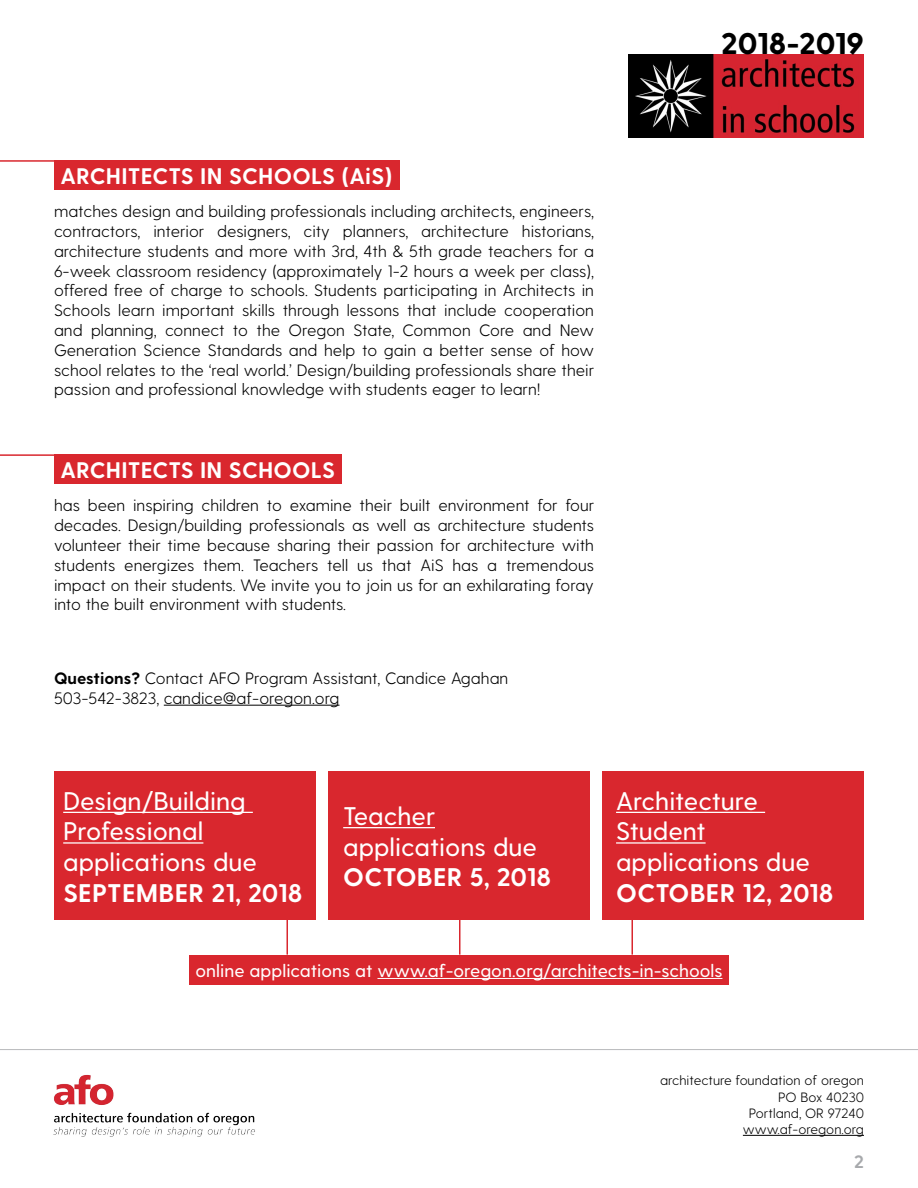
<style>
.page{position:relative;width:918px;height:1188px;background:#fff}
.page>*{position:absolute;margin:0;border:0;box-sizing:border-box;transform-origin:0 0}
.t1{font:800 30px "Greycliff CF";color:#000}
.t2{font:500 25.5px/30.6px "Greycliff CF";color:#fff}
.t3{font:700 25.5px "Greycliff CF";letter-spacing:.01em;color:#fff}
.t4{font:700 22.5px "Greycliff CF";letter-spacing:.01em;color:#fff}
.t5{font:500 18px "Greycliff CF";color:#fff}
.t6{font:700 18px "Greycliff CF";color:#a7a9ac}
.t7{font:300 16.5px/19.8px "Greycliff CF";color:#000;text-align:justify}
.t8{font:300 13.5px "Greycliff CF";color:#000}
.s1{font-weight:700}
</style>
<div class="page">
<img style="left:53px;top:1074px;width:202px;height:63px">
<hr style="left:743px;top:1135px;width:121px;height:1px;background:#000">
<hr style="left:0;top:1049px;width:918px;height:1px;background:#b8babc">
<div style="left:54px;top:160px;width:346px;height:30px;background:#d9272e"></div>
<div style="left:189px;top:955px;width:540px;height:29px;background:#d9272e"></div>
<div style="left:54px;top:454px;width:287px;height:30px;background:#d9272e"></div>
<hr style="left:0;top:160px;width:54px;height:2px;background:#d9272e">
<hr style="left:286px;top:907px;width:2px;height:48px;background:#d9272e">
<hr style="left:459px;top:907px;width:1px;height:48px;background:#d9272e">
<hr style="left:632px;top:907px;width:1px;height:48px;background:#d9272e">
<hr style="left:0;top:454px;width:54px;height:2px;background:#d9272e">
<hr style="left:377px;top:978px;width:345px;height:1px;background:#fff">
<img style="left:629px;top:54px;width:235px;height:83px">
<hr style="left:164px;top:705px;width:175px;height:1px;background:#000">
<div style="left:54px;top:771px;width:262px;height:149px;background:#d9272e"></div>
<div style="left:328px;top:771px;width:262px;height:149px;background:#d9272e"></div>
<div style="left:602px;top:771px;width:262px;height:149px;background:#d9272e"></div>
<hr style="left:63px;top:812px;width:190px;height:1px;background:#fff">
<hr style="left:63px;top:842px;width:140px;height:2px;background:#fff">
<hr style="left:343px;top:827px;width:92px;height:1px;background:#fff">
<hr style="left:616px;top:812px;width:149px;height:1px;background:#fff">
<hr style="left:616px;top:842px;width:90px;height:2px;background:#fff">
<p class="t1" style="left:721px;top:25px;width:144px">2018-2019</p>
<p class="t4" style="left:60px;top:163px;width:333px">ARCHITECTS IN SCHOOLS (AiS)</p>
<p class="t7" style="left:54px;top:202px;width:542px">matches design and building professionals including architects, engineers, contractors, interior designers, city planners, architecture historians, architecture students and more with 3rd, 4th &amp; 5th grade teachers for a 6-week classroom residency (approximately 1-2 hours a week per class), offered free of charge to schools. Students participating in Architects in Schools learn important skills through lessons that include cooperation and planning, connect to the Oregon State, Common Core and New Generation Science Standards and help to gain a better sense of how school relates to the ‘real world.’ Design/building professionals share their passion and professional knowledge with students eager to learn!</p>
<p class="t4" style="left:60px;top:457px;width:276px">ARCHITECTS IN SCHOOLS</p>
<p class="t7" style="left:54px;top:496px;width:542px">has been inspiring children to examine their built environment for four decades. Design/building professionals as well as architecture students volunteer their time because sharing their passion for architecture with students energizes them. Teachers tell us that AiS has a tremendous impact on their students. We invite you to join us for an exhilarating foray into the built environment with students.</p>
<p class="t7" style="left:54px;top:668px;width:456px"><span class="s1">Questions?</span> Contact AFO Program Assistant, Candice Agahan</p>
<p class="t7" style="left:54px;top:688px;width:287px">503-542-3823, candice@af-oregon.org</p>
<p class="t2" style="left:63px;top:786px;width:184px">Design/Building<br>Professional</p>
<p class="t2" style="left:63px;top:847px;width:195px">applications due</p>
<p class="t3" style="left:63px;top:877px;width:241px">SEPTEMBER 21, 2018</p>
<p class="t2" style="left:343px;top:802px;width:94px">Teacher</p>
<p class="t2" style="left:343px;top:832px;width:195px">applications due</p>
<p class="t3" style="left:343px;top:862px;width:209px">OCTOBER 5, 2018</p>
<p class="t2" style="left:616px;top:786px;width:143px">Architecture<br>Student</p>
<p class="t2" style="left:616px;top:847px;width:195px">applications due</p>
<p class="t3" style="left:616px;top:877px;width:219px">OCTOBER 12, 2018</p>
<p class="t5" style="left:196px;top:960px;width:528px">online applications at www.af-oregon.org/architects-in-schools</p>
<p class="t8" style="left:660px;top:1073px;width:205px">architecture foundation of oregon</p>
<p class="t8" style="left:778px;top:1089px;width:87px">PO Box 40230</p>
<p class="t8" style="left:749px;top:1105px;width:117px">Portland, OR 97240</p>
<p class="t8" style="left:743px;top:1121px;width:123px">www.af-oregon.org</p>
<p class="t6" style="left:854px;top:1151px;width:11px">2</p>
</div>
